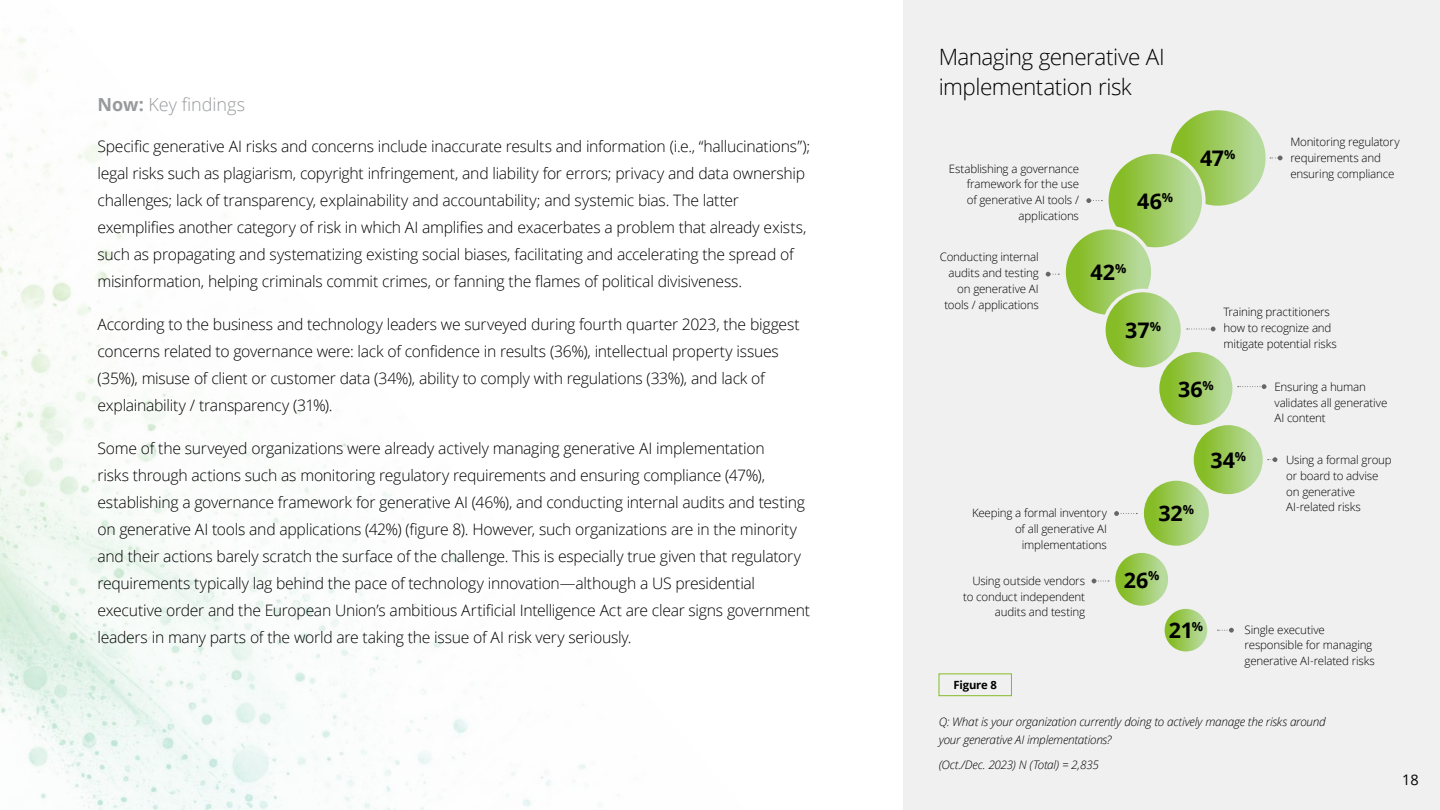
<style>
.page{position:relative;width:1440px;height:810px;background:#fff}
.page>*{position:absolute;margin:0;border:0;box-sizing:border-box;transform-origin:0 0}
.t1{font:300 22.5px/30px "Open Sans";letter-spacing:-.02em;color:#000}
.t2{font:700 21.45px "Open Sans";color:#000}
.t3{font:300 18px "Open Sans";color:#97999b}
.t4{font:300 15.75px/27px "Open Sans";letter-spacing:-.02em;color:#000}
.t5{font:14.48px "Open Sans";color:#000}
.t6{font:italic 300 11.77px/17.7px "Open Sans";letter-spacing:-.02em;color:#000}
.t7{font:300 11.55px/15.9px "Open Sans";letter-spacing:-.015em;color:#000}
.t8{font:700 11.25px "Open Sans";letter-spacing:-.015em;color:#000}
.s1{font-weight:700}
</style>
<div class="page">
<div style="left:903px;top:0;width:537px;height:810px;background:#f0f0f0"></div>
<img style="left:0;top:37px;width:619px;height:773px">
<div style="left:939px;top:674px;width:73px;height:22px;border:1px solid #86bc25"></div>
<div style="left:1144px;top:481px;width:65px;height:65px;background:linear-gradient(to right,#80b816,#bedeac);border-radius:32px"></div>
<div style="left:1115px;top:553px;width:53px;height:53px;background:linear-gradient(to right,#81b918,#bcdda9);border-radius:26px"></div>
<div style="left:1165px;top:609px;width:42px;height:43px;background:linear-gradient(to right,#81b817,#bbdca5);border-radius:21px"></div>
<svg style="left:1217px;top:628px;width:17px;height:5px"></svg>
<div style="left:1194px;top:425px;width:69px;height:69px;background:linear-gradient(to right,#7fb815,#bedead);border-radius:35px"></div>
<svg style="left:1268px;top:457px;width:9px;height:5px"></svg>
<div style="left:1159px;top:352px;width:73px;height:73px;background:linear-gradient(to right,#81b917,#bcdda9);border-radius:37px"></div>
<svg style="left:1238px;top:384px;width:29px;height:5px"></svg>
<svg style="left:1170px;top:110px;width:96px;height:96px;background:#a2cd6a"></svg>
<svg style="left:1270px;top:156px;width:13px;height:4px"></svg>
<svg style="left:1107px;top:152px;width:97px;height:97px;background:#a2cc68"></svg>
<div style="left:1105px;top:150px;width:101px;height:101px;border:4px solid #f0f0f0;border-radius:50%"></div>
<svg style="left:1086px;top:198px;width:16px;height:5px"></svg>
<svg style="left:1064px;top:228px;width:89px;height:89px;background:#a0cb63"></svg>
<div style="left:1062px;top:226px;width:93px;height:92px;border:4px solid #f0f0f0;border-radius:50%"></div>
<svg style="left:1046px;top:272px;width:13px;height:5px"></svg>
<svg style="left:1114px;top:511px;width:23px;height:5px"></svg>
<svg style="left:1092px;top:579px;width:17px;height:4px"></svg>
<svg style="left:1104px;top:290px;width:79px;height:79px;background:#a2cc67"></svg>
<div style="left:1102px;top:289px;width:82px;height:82px;border:4px solid #f0f0f0;border-radius:50%"></div>
<svg style="left:1187px;top:327px;width:29px;height:4px"></svg>
<p class="t3" style="left:98px;top:92px;width:149px"><span class="s1">Now:</span> Key findings</p>
<p class="t4" style="left:98px;top:133px;width:714px">Specific generative AI risks and concerns include inaccurate results and information (i.e., “hallucinations”); legal risks such as plagiarism, copyright infringement, and liability for errors; privacy and data ownership challenges; lack of transparency, explainability and accountability; and systemic bias. The latter exemplifies another category of risk in which AI amplifies and exacerbates a problem that already exists, such as propagating and systematizing existing social biases, facilitating and accelerating the spread of misinformation, helping criminals commit crimes, or fanning the flames of political divisiveness.</p>
<p class="t4" style="left:98px;top:310px;width:704px">According to the business and technology leaders we surveyed during fourth quarter 2023, the biggest concerns related to governance were: lack of confidence in results (36%), intellectual property issues (35%), misuse of client or customer data (34%), ability to comply with regulations (33%), and lack of explainability / transparency (31%).</p>
<p class="t4" style="left:98px;top:434px;width:714px">Some of the surveyed organizations were already actively managing generative AI implementation<br>risks through actions such as monitoring regulatory requirements and ensuring compliance (47%), establishing a governance framework for generative AI (46%), and conducting internal audits and testing on generative AI tools and applications (42%) (figure 8). However, such organizations are in the minority and their actions barely scratch the surface of the challenge. This is especially true given that regulatory requirements typically lag behind the pace of technology innovation—although a US presidential executive order and the European Union’s ambitious Artificial Intelligence Act are clear signs government leaders in many parts of the world are taking the issue of AI risk very seriously.</p>
<h1 class="t1" style="left:939px;top:41px;width:228px">Managing generative AI implementation risk</h1>
<p class="t7" style="left:949px;top:160px;width:132px;text-align:right">Establishing a governance framework for the use<br>of generative AI tools / applications</p>
<p class="t7" style="left:940px;top:249px;width:100px;text-align:right">Conducting internal audits and testing on generative AI tools / applications</p>
<h2 class="t2" style="left:1137px;top:186px;width:37px">46<sup>%</sup></h2>
<h2 class="t2" style="left:1091px;top:257px;width:37px">42<sup>%</sup></h2>
<h2 class="t2" style="left:1125px;top:315px;width:37px">37<sup>%</sup></h2>
<h2 class="t2" style="left:1200px;top:143px;width:37px">47<sup>%</sup></h2>
<p class="t7" style="left:1290px;top:134px;width:111px">Monitoring regulatory requirements and ensuring compliance</p>
<p class="t7" style="left:1223px;top:304px;width:115px">Training practitioners how to recognize and mitigate potential risks</p>
<p class="t7" style="left:972px;top:505px;width:136px;text-align:right">Keeping a formal inventory of all generative AI implementations</p>
<p class="t7" style="left:963px;top:572px;width:123px;text-align:right">Using outside vendors to conduct independent audits and testing</p>
<h2 class="t2" style="left:1178px;top:374px;width:37px">36<sup>%</sup></h2>
<p class="t7" style="left:1274px;top:378px;width:114px">Ensuring a human validates all generative<br>AI content</p>
<h2 class="t2" style="left:1159px;top:499px;width:37px">32<sup>%</sup></h2>
<h2 class="t2" style="left:1210px;top:445px;width:37px">34<sup>%</sup></h2>
<p class="t7" style="left:1286px;top:451px;width:107px">Using a formal group or board to advise on generative<br>AI-related risks</p>
<h2 class="t2" style="left:1124px;top:565px;width:37px">26<sup>%</sup></h2>
<h2 class="t2" style="left:1169px;top:615px;width:36px">21<sup>%</sup></h2>
<p class="t7" style="left:1245px;top:621px;width:132px">Single executive responsible for managing generative AI-related risks</p>
<p class="t8" style="left:954px;top:677px;width:45px">Figure 8</p>
<p class="t6" style="left:939px;top:713px;width:389px">Q: What is your organization currently doing to actively manage the risks around your generative AI implementations?</p>
<p class="t6" style="left:939px;top:755px;width:162px">(Oct./Dec. 2023) N (Total) = 2,835</p>
<p class="t5" style="left:1402px;top:769px;width:18px">18</p>
</div>
